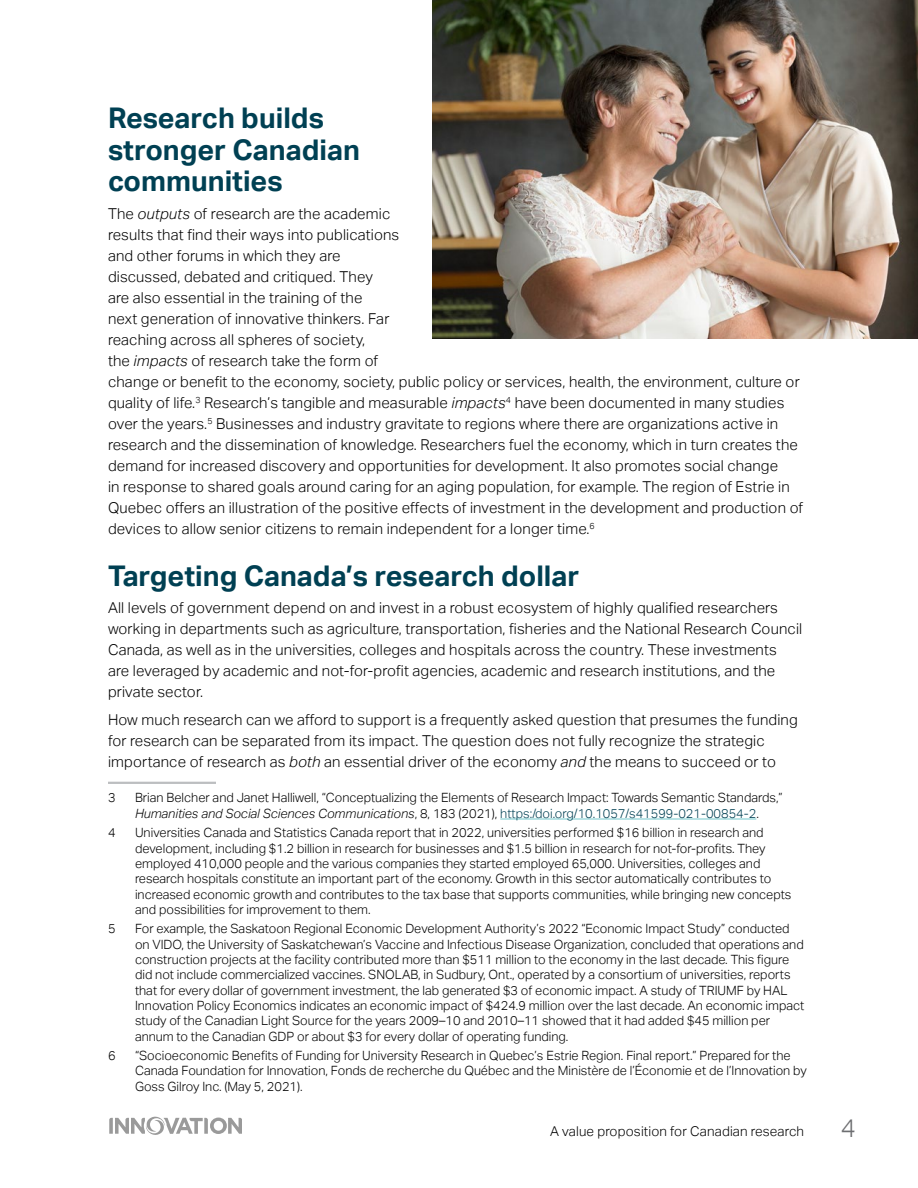
<style>
.page{position:relative;width:918px;height:1188px;background:#fff}
.page>*{position:absolute;margin:0;border:0;box-sizing:border-box;transform-origin:0 0}
.t1{font:700 28.5px/31.5px "Aktiv Grotesk";color:#004053}
.t2{font:300 25.5px "Aktiv Grotesk";color:#6d6e71}
.Body{font:300 15px/21px "Aktiv Grotesk";letter-spacing:.01em;color:#000}
.t3{font:300 13.5px "Aktiv Grotesk";letter-spacing:.01em;color:#000}
.Footnote{font:300 12.75px/15.3px "Aktiv Grotesk";color:#000}
.s1{font-style:italic}
.s2{color:#004053}
</style>
<div class="page">
<svg style="left:109px;top:1117px;width:132px;height:18px"></svg>
<hr style="left:108px;top:782px;width:108px;height:2px;background:#bcbec0">
<hr style="left:500px;top:818px;width:256px;height:2px;background:#a2dadd">
<img style="left:432px;top:0;width:486px;height:339px">
<h3 class="t1" style="left:108px;top:103px;width:253px">Research builds stronger Canadian communities</h3>
<p class="Body" style="left:108px;top:203px;width:697px">The <span class="s1">outputs</span> of research are the academic<br>results that find their ways into publications<br>and other forums in which they are<br>discussed, debated and critiqued. They<br>are also essential in the training of the<br>next generation of innovative thinkers. Far<br>reaching across all spheres of society,<br>the <span class="s1">impacts</span> of research take the form of<br>change or benefit to the economy, society, public policy or services, health, the environment, culture or quality of life.<sup>3</sup> Research’s tangible and measurable <span class="s1">impacts</span><sup>4</sup> have been documented in many studies over the years.<sup>5</sup> Businesses and industry gravitate to regions where there are organizations active in research and the dissemination of knowledge. Researchers fuel the economy, which in turn creates the demand for increased discovery and opportunities for development. It also promotes social change<br>in response to shared goals around caring for an aging population, for example. The region of Estrie in Quebec offers an illustration of the positive effects of investment in the development and production of devices to allow senior citizens to remain independent for a longer time.<sup>6</sup></p>
<h3 class="t1" style="left:108px;top:560px;width:473px">Targeting Canada’s research dollar</h3>
<p class="Body" style="left:108px;top:597px;width:696px">All levels of government depend on and invest in a robust ecosystem of highly qualified researchers working in departments such as agriculture, transportation, fisheries and the National Research Council Canada, as well as in the universities, colleges and hospitals across the country. These investments<br>are leveraged by academic and not-for-profit agencies, academic and research institutions, and the private sector.</p>
<p class="Body" style="left:108px;top:709px;width:691px">How much research can we afford to support is a frequently asked question that presumes the funding for research can be separated from its impact. The question does not fully recognize the strategic importance of research as <span class="s1">both</span> an essential driver of the economy <span class="s1">and</span> the means to succeed or to</p>
<p class="Footnote" style="left:108px;top:790px;width:9px">3</p>
<p class="Footnote" style="left:135px;top:790px;width:649px">Brian Belcher and Janet Halliwell, “Conceptualizing the Elements of Research Impact: Towards Semantic Standards,”<br><span class="s1">Humanities and Social Sciences Communications</span>, 8, 183 (2021), <span class="s2">https:/doi.org/10.1057/s41599-021-00854-2</span>.</p>
<p class="Footnote" style="left:108px;top:825px;width:9px">4</p>
<p class="Footnote" style="left:135px;top:825px;width:658px">Universities Canada and Statistics Canada report that in 2022, universities performed $16 billion in research and development, including $1.2 billion in research for businesses and $1.5 billion in research for not-for-profits. They employed 410,000 people and the various companies they started employed 65,000. Universities, colleges and research hospitals constitute an important part of the economy. Growth in this sector automatically contributes to increased economic growth and contributes to the tax base that supports communities, while bringing new concepts and possibilities for improvement to them.</p>
<p class="Footnote" style="left:108px;top:921px;width:9px">5</p>
<p class="Footnote" style="left:135px;top:921px;width:671px">For example, the Saskatoon Regional Economic Development Authority’s 2022 “Economic Impact Study” conducted on VIDO, the University of Saskatchewan’s Vaccine and Infectious Disease Organization, concluded that operations and construction projects at the facility contributed more than $511 million to the economy in the last decade. This figure did not include commercialized vaccines. SNOLAB, in Sudbury, Ont., operated by a consortium of universities, reports that for every dollar of government investment, the lab generated $3 of economic impact. A study of TRIUMF by HAL Innovation Policy Economics indicates an economic impact of $424.9 million over the last decade. An economic impact study of the Canadian Light Source for the years 2009–10 and 2010–11 showed that it had added $45 million per annum to the Canadian GDP or about $3 for every dollar of operating funding.</p>
<p class="Footnote" style="left:108px;top:1048px;width:9px">6</p>
<p class="Footnote" style="left:135px;top:1048px;width:673px">“Socioeconomic Benefits of Funding for University Research in Quebec’s Estrie Region. Final report.” Prepared for the<br>Canada Foundation for Innovation, Fonds de recherche du Québec and the Ministère de l’Économie et de l’Innovation by<br>Goss Gilroy Inc. (May 5, 2021).</p>
<p class="t3" style="left:550px;top:1124px;width:256px">A value proposition for Canadian research</p>
<h2 class="t2" style="left:841px;top:1113px;width:17px">4</h2>
</div>
